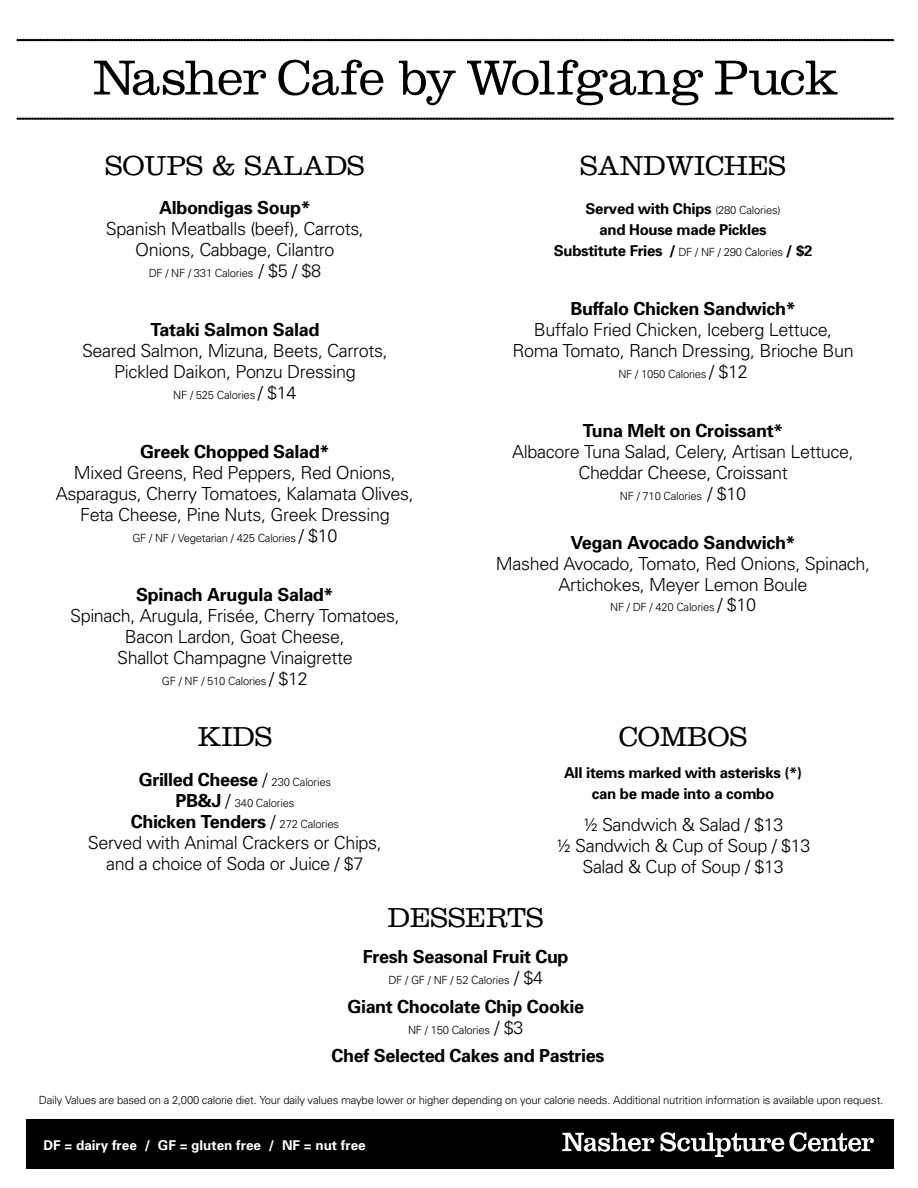
<style>
.page{position:relative;width:918px;height:1188px;background:#fff}
.page>*{position:absolute;margin:0;border:0;box-sizing:border-box;transform-origin:0 0}
.t1{font:300 51px "Clarendon";letter-spacing:-.02em;color:#000}
.t2{font:300 28.5px "Clarendon";color:#000}
.t3{font:300 18px/21px "Univers";letter-spacing:-.02em;color:#000;text-align:center}
.t4{font:700 18px "Univers";letter-spacing:-.02em;color:#000}
.t5{font:700 15px/21px "Univers";letter-spacing:-.02em;color:#000;text-align:center}
.t6{font:700 13.5px "Univers";color:#fff}
.t7{font:300 11.25px "Univers";letter-spacing:-.02em;color:#000}
.s1{font-size:18px}
.s2{font-weight:300}
.s3{font-weight:300;font-size:11.25px}
.s4{font-weight:700;font-size:18px}
.s5{font-weight:700}
.s6{font-size:11.25px}
</style>
<div class="page">
<div style="left:27px;top:1119px;width:867px;height:50px;background:#000"></div>
<svg style="left:17px;top:118px;width:877px;height:2px;background:#262626"></svg>
<svg style="left:17px;top:39px;width:877px;height:2px;background:#090909"></svg>
<svg style="left:660px;top:1132px;width:214px;height:25px"></svg>
<svg style="left:562px;top:1133px;width:92px;height:19px"></svg>
<h1 class="t1" style="left:93px;top:48px;width:747px">Nasher Cafe by Wolfgang Puck</h1>
<h2 class="t2" style="left:105px;top:149px;width:261px">SOUPS &amp; SALADS</h2>
<p class="t4" style="left:159px;top:196px;width:153px">Albondigas Soup*</p>
<p class="t3" style="left:106px;top:217px;width:260px">Spanish Meatballs (beef), Carrots,<br>Onions, Cabbage, Cilantro</p>
<p class="t7" style="left:149px;top:266px;width:174px">DF / NF / 331 Calories <span class="s1">/ $5 / $8</span></p>
<p class="t4" style="left:150px;top:318px;width:170px">Tataki Salmon Salad</p>
<p class="t3" style="left:82px;top:339px;width:307px">Seared Salmon, Mizuna, Beets, Carrots,<br>Pickled Daikon, Ponzu Dressing</p>
<p class="t7" style="left:173px;top:388px;width:125px">NF / 525 Calories <span class="s1">/ $14</span></p>
<p class="t4" style="left:140px;top:440px;width:191px">Greek Chopped Salad*</p>
<p class="t3" style="left:56px;top:462px;width:359px">Mixed Greens, Red Peppers, Red Onions,<br>Asparagus, Cherry Tomatoes, Kalamata Olives,<br>Feta Cheese, Pine Nuts, Greek Dressing</p>
<p class="t7" style="left:132px;top:531px;width:206px">GF / NF / Vegetarian / 425 Calories <span class="s1">/ $10</span></p>
<p class="t4" style="left:136px;top:583px;width:199px">Spinach Arugula Salad*</p>
<p class="t3" style="left:70px;top:605px;width:331px">Spinach, Arugula, Frisée, Cherry Tomatoes,<br>Bacon Lardon, Goat Cheese,<br>Shallot Champagne Vinaigrette</p>
<p class="t7" style="left:162px;top:674px;width:147px">GF / NF / 510 Calories <span class="s1">/ $12</span></p>
<h2 class="t2" style="left:198px;top:720px;width:76px">KIDS</h2>
<p class="t4" style="left:139px;top:768px;width:194px">Grilled Cheese <span class="s2">/</span> <span class="s3">230 Calories</span></p>
<p class="t7" style="left:175px;top:796px;width:120px"><span class="s4">PB&amp;J</span> <span class="s1">/</span> 340 Calories</p>
<p class="t3" style="left:88px;top:811px;width:296px"><span class="s5">Chicken Tenders</span> / <span class="s6">272 Calories<br></span>Served with Animal Crackers or Chips, and a choice of Soda or Juice / $7</p>
<h2 class="t2" style="left:580px;top:149px;width:207px">SANDWICHES</h2>
<p class="t5" style="left:554px;top:198px;width:260px">Served with Chips <span class="s3">(280 Calories)<br></span>and House made Pickles<br>Substitute Fries / <span class="s3">DF / NF / 290 Calories</span> / $2</p>
<p class="t4" style="left:570px;top:297px;width:227px">Buffalo Chicken Sandwich*</p>
<p class="t3" style="left:512px;top:319px;width:343px">Buffalo Fried Chicken, Iceberg Lettuce,<br>Roma Tomato, Ranch Dressing, Brioche Bun</p>
<p class="t7" style="left:618px;top:367px;width:131px">NF / 1050 Calories <span class="s1">/ $12</span></p>
<p class="t4" style="left:583px;top:419px;width:202px">Tuna Melt on Croissant*</p>
<p class="t3" style="left:512px;top:441px;width:343px">Albacore Tuna Salad, Celery, Artisan Lettuce,<br>Cheddar Cheese, Croissant</p>
<p class="t7" style="left:620px;top:489px;width:128px">NF / 710 Calories <span class="s1">/ $10</span></p>
<p class="t4" style="left:571px;top:531px;width:227px">Vegan Avocado Sandwich*</p>
<p class="t3" style="left:496px;top:552px;width:376px">Mashed Avocado, Tomato, Red Onions, Spinach,<br>Artichokes, Meyer Lemon Boule</p>
<p class="t7" style="left:610px;top:601px;width:147px">NF / DF / 420 Calories <span class="s1">/ $10</span></p>
<h2 class="t2" style="left:619px;top:721px;width:130px">COMBOS</h2>
<p class="t5" style="left:564px;top:762px;width:240px">All items marked with asterisks (*) can be made into a combo</p>
<p class="t3" style="left:556px;top:814px;width:256px">½ Sandwich &amp; Salad / $13<br>½ Sandwich &amp; Cup of Soup / $13<br>Salad &amp; Cup of Soup / $13</p>
<h2 class="t2" style="left:388px;top:901px;width:157px">DESSERTS</h2>
<p class="t4" style="left:363px;top:945px;width:207px">Fresh Seasonal Fruit Cup</p>
<p class="t7" style="left:388px;top:973px;width:156px">DF / GF / NF / 52 Calories <span class="s1">/ $4</span></p>
<p class="t4" style="left:347px;top:995px;width:238px">Giant Chocolate Chip Cookie</p>
<p class="t7" style="left:408px;top:1023px;width:117px">NF / 150 Calories <span class="s1">/ $3</span></p>
<p class="t4" style="left:332px;top:1044px;width:274px">Chef Selected Cakes and Pastries</p>
<p class="t7" style="left:39px;top:1093px;width:846px">Daily Values are based on a 2,000 calorie diet. Your daily values maybe lower or higher depending on your calorie needs. Additional nutrition information is available upon request.</p>
<p class="t6" style="left:43px;top:1136px;width:324px">DF = dairy free / GF = gluten free / NF = nut free</p>
</div>
